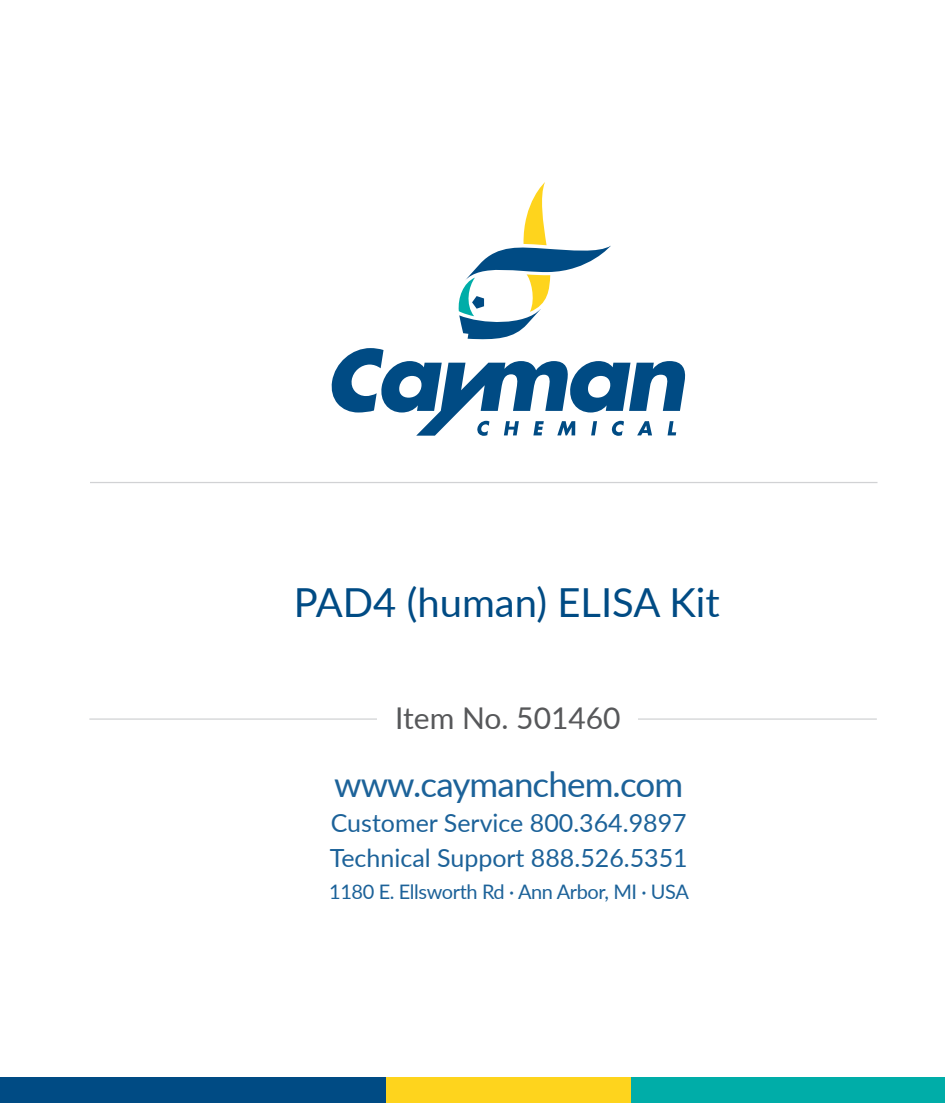
<style>
.page{position:relative;width:945px;height:1103px;background:#fff}
.page>*{position:absolute;margin:0;border:0;box-sizing:border-box;transform-origin:0 0}
.t1{font:40px "Lato";color:#004b84}
.t2{font:35px "Lato";letter-spacing:-.025em;color:#1c6299}
.t3{font:30px "Lato";color:#57585a}
.t4{font:25px "Lato";color:#1c6299}
.t5{font:20px "Lato";letter-spacing:-.02em;color:#1c6299}
</style>
<div class="page">
<div style="left:0;top:1077px;width:386px;height:25px;background:#004b84"></div>
<div style="left:631px;top:1077px;width:314px;height:25px;background:#00ada8"></div>
<div style="left:386px;top:1077px;width:245px;height:25px;background:#fed41d"></div>
<svg style="left:332px;top:348px;width:353px;height:88px"></svg>
<svg style="left:458px;top:182px;width:153px;height:158px"></svg>
<hr style="left:90px;top:482px;width:788px;height:1px;background:#d1d2d4">
<hr style="left:89px;top:718px;width:788px;height:1px;background:#d1d2d4">
<div style="left:378px;top:705px;width:260px;height:24px;background:#fff"></div>
<p class="t1" style="left:294px;top:574px;width:427px">PAD4 (human) ELISA Kit</p>
<p class="t3" style="left:395px;top:697px;width:227px">Item No. 501460</p>
<p class="t2" style="left:334px;top:759px;width:351px">www.caymanchem.com</p>
<p class="t4" style="left:331px;top:804px;width:357px">Customer Service 800.364.9897</p>
<p class="t4" style="left:330px;top:839px;width:360px">Technical Support 888.526.5351</p>
<p class="t5" style="left:329px;top:877px;width:361px">1180 E. Ellsworth Rd · Ann Arbor, MI · USA</p>
</div>
